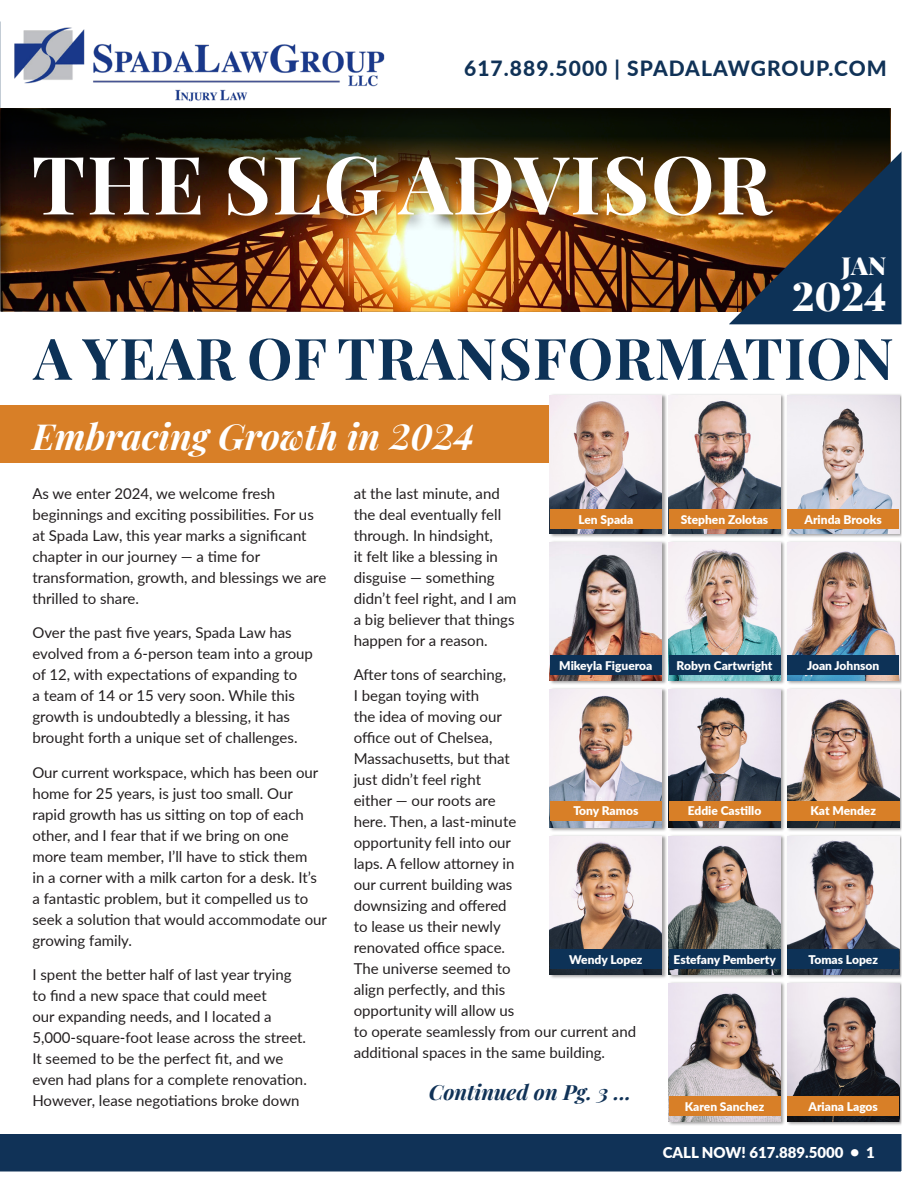
<style>
.page{position:relative;width:918px;height:1188px;background:#fff}
.page>*{position:absolute;margin:0;border:0;box-sizing:border-box;transform-origin:0 0}
.t1{font:700 80.55px "Playfair Display";letter-spacing:.02em;color:#fff}
.t2{font:700 57.3px "Playfair Display";letter-spacing:.02em;color:#0d3257}
.t3{font:900 39.75px "Playfair Display";color:#fff}
.t4{font:italic 700 36px "Playfair Display";color:#fff}
.t5{font:900 24.9px "Playfair Display";color:#fff}
.t6{font:800 21px "Lato";letter-spacing:.05em;color:#103257}
.t7{font:italic 700 21px "Playfair Display";color:#103257}
.body{font:15px/21px "Lato";color:#231f20}
.t8{font:900 15px "Lato";color:#fff}
.body-2{font:900 12px "Lato";color:#fff}
</style>
<div class="page">
<img style="left:0;top:21px;width:902px;height:1151px">
<p class="t6" style="left:464px;top:52px;width:424px">617.889.5000 | SPADALAWGROUP.COM</p>
<p class="t1" style="left:32px;top:121px;width:741px">THE SLG ADVISOR</p>
<p class="t5" style="left:841px;top:246px;width:47px">JAN</p>
<p class="t3" style="left:792px;top:265px;width:96px">2024</p>
<p class="t2" style="left:34px;top:313px;width:862px">A YEAR OF TRANSFORMATION</p>
<p class="t4" style="left:32px;top:407px;width:443px">Embracing Growth in 2024</p>
<p class="body" style="left:32px;top:482px;width:295px">As we enter 2024, we welcome fresh beginnings and exciting possibilities. For us at Spada Law, this year marks a significant chapter in our journey — a time for transformation, growth, and blessings we are thrilled to share.</p>
<p class="body" style="left:32px;top:622px;width:282px">Over the past five years, Spada Law has evolved from a 6-person team into a group of 12, with expectations of expanding to<br>a team of 14 or 15 very soon. While this growth is undoubtedly a blessing, it has brought forth a unique set of challenges.</p>
<p class="body" style="left:32px;top:761px;width:296px">Our current workspace, which has been our home for 25 years, is just too small. Our rapid growth has us sitting on top of each other, and I fear that if we bring on one<br>more team member, I’ll have to stick them<br>in a corner with a milk carton for a desk. It’s a fantastic problem, but it compelled us to seek a solution that would accommodate our growing family.</p>
<p class="body" style="left:32px;top:964px;width:276px">I spent the better half of last year trying to find a new space that could meet<br>our expanding needs, and I located a 5,000-square-foot lease across the street.<br>It seemed to be the perfect fit, and we even had plans for a complete renovation.<br>However, lease negotiations broke down</p>
<p class="body" style="left:354px;top:482px;width:164px">at the last minute, and the deal eventually fell through. In hindsight,<br>it felt like a blessing in disguise — something didn’t feel right, and I am a big believer that things happen for a reason.</p>
<p class="body" style="left:354px;top:664px;width:284px">After tons of searching,<br>I began toying with<br>the idea of moving our<br>office out of Chelsea,<br>Massachusetts, but that<br>just didn’t feel right<br>either — our roots are<br>here. Then, a last-minute<br>opportunity fell into our<br>laps. A fellow attorney in<br>our current building was<br>downsizing and offered<br>to lease us their newly<br>renovated office space.<br>The universe seemed to<br>align perfectly, and this<br>opportunity will allow us<br>to operate seamlessly from our current and additional spaces in the same building.</p>
<p class="body-2" style="left:578px;top:511px;width:56px">Len Spada</p>
<p class="body-2" style="left:559px;top:656px;width:95px">Mikeyla Figueroa</p>
<p class="body-2" style="left:573px;top:802px;width:66px">Tony Ramos</p>
<p class="body-2" style="left:569px;top:951px;width:75px">Wendy Lopez</p>
<p class="t7" style="left:429px;top:1075px;width:204px">Continued on Pg. 3 ...</p>
<p class="body-2" style="left:681px;top:511px;width:89px">Stephen Zolotas</p>
<p class="body-2" style="left:677px;top:656px;width:97px">Robyn Cartwright</p>
<p class="body-2" style="left:688px;top:802px;width:75px">Eddie Castillo</p>
<p class="body-2" style="left:674px;top:951px;width:104px">Estefany Pemberty</p>
<p class="body-2" style="left:685px;top:1097px;width:81px">Karen Sanchez</p>
<p class="body-2" style="left:805px;top:511px;width:79px">Arinda Brooks</p>
<p class="body-2" style="left:807px;top:656px;width:74px">Joan Johnson</p>
<p class="body-2" style="left:810px;top:802px;width:67px">Kat Mendez</p>
<p class="body-2" style="left:809px;top:951px;width:71px">Tomas Lopez</p>
<p class="body-2" style="left:809px;top:1097px;width:71px">Ariana Lagos</p>
<p class="t8" style="left:663px;top:1141px;width:214px">CALL NOW! 617.889.5000 • 1</p>
</div>
